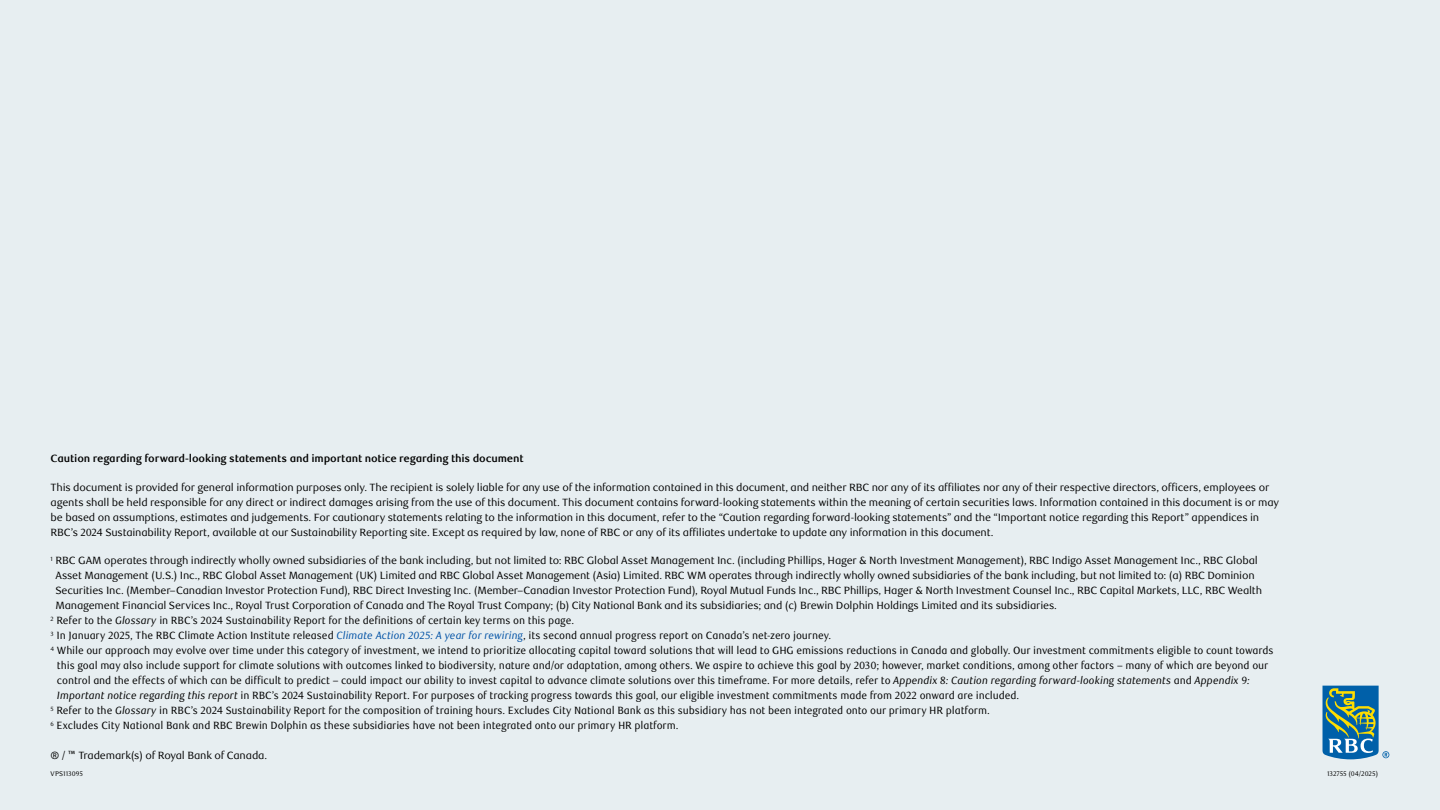
<style>
.page{position:relative;width:1440px;height:810px;background:#e7eef1}
.page>*{position:absolute;margin:0;border:0;box-sizing:border-box;transform-origin:0 0}
.t1{font:10.5px/15px "RBC Text";letter-spacing:-.015em;color:#000}
.t2{font:10.5px "RBC Text Cond";letter-spacing:-.01em;color:#000}
.t3{font:700 10.5px "RBC Text";letter-spacing:-.015em;color:#000}
.t4{font:6.75px "RBC Text";letter-spacing:-.01em;color:#000}
.s1{font-style:italic}
.s2{font-style:italic;color:#0051a5}
</style>
<div class="page">
<svg style="left:1323px;top:686px;width:66px;height:73px"></svg>
<p class="t3" style="left:51px;top:452px;width:475px">Caution regarding forward-looking statements and important notice regarding this document</p>
<p class="t1" style="left:51px;top:480px;width:1230px">This document is provided for general information purposes only. The recipient is solely liable for any use of the information contained in this document, and neither RBC nor any of its affiliates nor any of their respective directors, officers, employees or agents shall be held responsible for any direct or indirect damages arising from the use of this document. This document contains forward-looking statements within the meaning of certain securities laws. Information contained in this document is or may be based on assumptions, estimates and judgements. For cautionary statements relating to the information in this document, refer to the “Caution regarding forward-looking statements” and the “Important notice regarding this Report” appendices in RBC’s 2024 Sustainability Report, available at our Sustainability Reporting site. Except as required by law, none of RBC or any of its affiliates undertake to update any information in this document.</p>
<p class="t1" style="left:55px;top:553px;width:1208px;text-indent:-5px"><sup>1</sup> RBC GAM operates through indirectly wholly owned subsidiaries of the bank including, but not limited to: RBC Global Asset Management Inc. (including Phillips, Hager &amp; North Investment Management), RBC Indigo Asset Management Inc., RBC Global Asset Management (U.S.) Inc., RBC Global Asset Management (UK) Limited and RBC Global Asset Management (Asia) Limited. RBC WM operates through indirectly wholly owned subsidiaries of the bank including, but not limited to: (a) RBC Dominion Securities Inc. (Member–Canadian Investor Protection Fund), RBC Direct Investing Inc. (Member–Canadian Investor Protection Fund), Royal Mutual Funds Inc., RBC Phillips, Hager &amp; North Investment Counsel Inc., RBC Capital Markets, LLC, RBC Wealth Management Financial Services Inc., Royal Trust Corporation of Canada and The Royal Trust Company; (b) City National Bank and its subsidiaries; and (c) Brewin Dolphin Holdings Limited and its subsidiaries.</p>
<p class="t2" style="left:51px;top:615px;width:525px"><sup>2</sup> Refer to the <span class="s1">Glossary</span> in RBC’s 2024 Sustainability Report for the definitions of certain key terms on this page.</p>
<p class="t2" style="left:51px;top:630px;width:782px"><sup>3</sup> In January 2025, The RBC Climate Action Institute released <span class="s2">Climate Action 2025: A year for rewiring</span>, its second annual progress report on Canada’s net-zero journey.</p>
<p class="t2" style="left:51px;top:645px;width:1224px"><sup>4</sup> While our approach may evolve over time under this category of investment, we intend to prioritize allocating capital toward solutions that will lead to GHG emissions reductions in Canada and globally. Our investment commitments eligible to count towards</p>
<p class="t2" style="left:57px;top:660px;width:1213px">this goal may also include support for climate solutions with outcomes linked to biodiversity, nature and/or adaptation, among others. We aspire to achieve this goal by 2030; however, market conditions, among other factors – many of which are beyond our</p>
<p class="t2" style="left:57px;top:675px;width:1194px">control and the effects of which can be difficult to predict – could impact our ability to invest capital to advance climate solutions over this timeframe. For more details, refer to <span class="s1">Appendix 8: Caution regarding forward-looking statements</span> and <span class="s1">Appendix 9:</span></p>
<p class="t2" style="left:57px;top:690px;width:964px"><span class="s1">Important notice regarding this report</span> in RBC’s 2024 Sustainability Report. For purposes of tracking progress towards this goal, our eligible investment commitments made from 2022 onward are included.</p>
<p class="t2" style="left:51px;top:705px;width:941px"><sup>5</sup> Refer to the <span class="s1">Glossary</span> in RBC’s 2024 Sustainability Report for the composition of training hours. Excludes City National Bank as this subsidiary has not been integrated onto our primary HR platform.</p>
<p class="t2" style="left:51px;top:720px;width:629px"><sup>6</sup> Excludes City National Bank and RBC Brewin Dolphin as these subsidiaries have not been integrated onto our primary HR platform.</p>
<p class="t1" style="left:51px;top:748px;width:218px">® / ™ Trademark(s) of Royal Bank of Canada.</p>
<p class="t4" style="left:51px;top:770px;width:34px">VPS113095</p>
<p class="t4" style="left:1327px;top:770px;width:53px">132755 (04/2025)</p>
</div>
